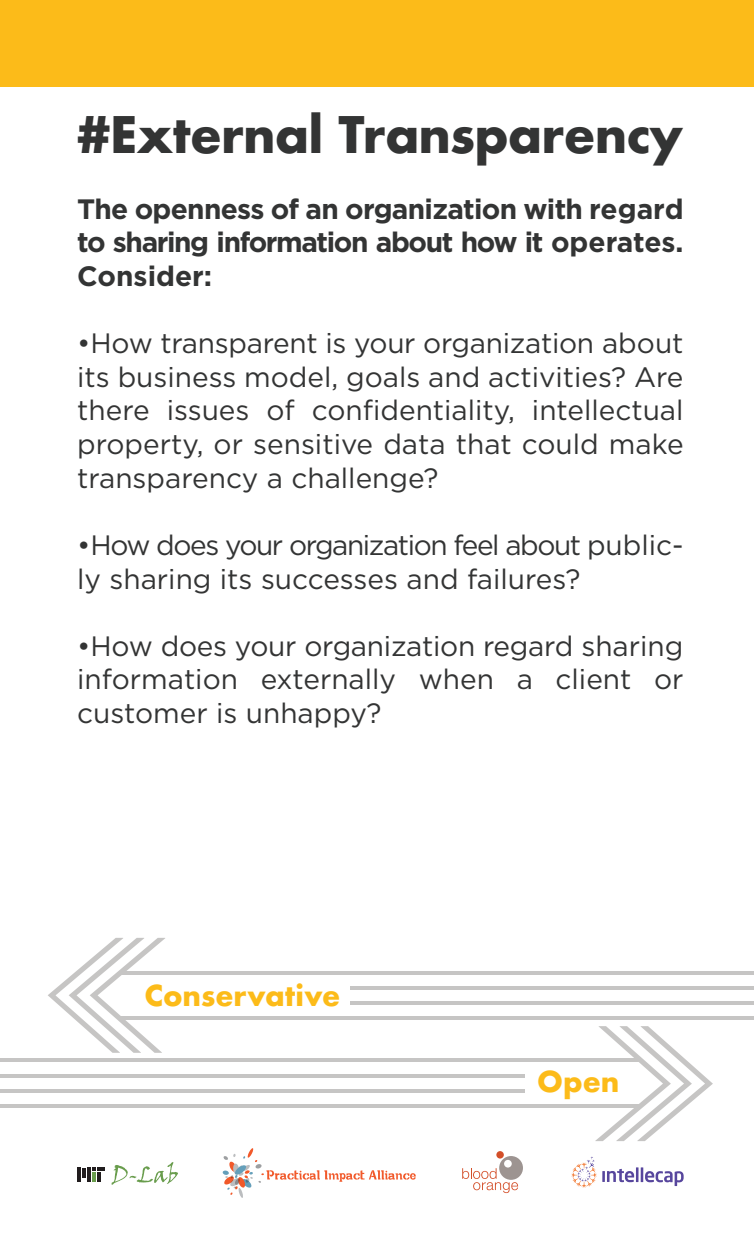
<style>
.page{position:relative;width:754px;height:1258px;background:#fff}
.page>*{position:absolute;margin:0;border:0;box-sizing:border-box;transform-origin:0 0}
.t1{font:700 49px "Futura";letter-spacing:-.015em;color:#333434}
.t2{font:28px/33.6px "Gotham";color:#333434;text-align:justify}
.t3{font:700 28px/33.6px "Gotham";letter-spacing:-.05em;color:#333434;text-align:justify}
.t4{font:700 28px "Futura";color:#fcbb19}
</style>
<div class="page">
<div style="left:0;top:0;width:753px;height:86px;background:#fcbb19"></div>
<svg style="left:48px;top:938px;width:117px;height:114px"></svg>
<hr style="left:121px;top:971px;width:632px;height:4px;background:#c6c5c4">
<hr style="left:350px;top:986px;width:403px;height:4px;background:#c6c5c4">
<hr style="left:350px;top:1001px;width:403px;height:4px;background:#c6c5c4">
<hr style="left:121px;top:1016px;width:632px;height:4px;background:#c6c5c4">
<svg style="left:595px;top:1026px;width:117px;height:115px"></svg>
<svg style="left:0;top:1103px;width:639px;height:4px;fill:#c6c5c4"></svg>
<hr style="left:0;top:1058px;width:639px;height:4px;background:#c6c5c4">
<hr style="left:0;top:1074px;width:524px;height:3px;background:#c6c5c4">
<hr style="left:0;top:1089px;width:524px;height:3px;background:#c6c5c4">
<svg style="left:602px;top:1168px;width:32px;height:14px"></svg>
<hr style="left:635px;top:1167px;width:3px;height:15px;background:#57469d">
<hr style="left:640px;top:1167px;width:3px;height:15px;background:#57469d">
<svg style="left:645px;top:1171px;width:38px;height:15px"></svg>
<svg style="left:571px;top:1156px;width:25px;height:31px"></svg>
<svg style="left:462px;top:1168px;width:56px;height:25px"></svg>
<div style="left:496px;top:1151px;width:7px;height:7px;background:#d34f29;border-radius:50%"></div>
<div style="left:499px;top:1156px;width:24px;height:23px;background:#9d9491;border-radius:50%"></div>
<div style="left:504px;top:1159px;width:7px;height:8px;background:#fff;border-radius:50%"></div>
<svg style="left:82px;top:1168px;width:3px;height:9px"></svg>
<hr style="left:87px;top:1167px;width:3px;height:14px;background:#211d1e">
<hr style="left:77px;top:1167px;width:3px;height:14px;background:#211d1e">
<svg style="left:92px;top:1167px;width:12px;height:14px"></svg>
<svg style="left:111px;top:1162px;width:67px;height:22px"></svg>
<svg style="left:222px;top:1148px;width:193px;height:50px"></svg>
<h1 class="t1" style="left:77px;top:99px;width:607px">#External Transparency</h1>
<p class="t3" style="left:77px;top:192px;width:608px">The openness of an organization with regard to sharing information about how it operates.<br>Consider:</p>
<p class="t2" style="left:77px;top:326px;width:608px">•How transparent is your organization about its business model, goals and activities? Are there issues of confidentiality, intellectual property, or sensitive data that could make transparency a challenge?</p>
<p class="t2" style="left:77px;top:527px;width:608px">•How does your organization feel about public&shy;ly sharing its successes and failures?</p>
<p class="t2" style="left:77px;top:628px;width:608px">•How does your organization regard sharing information externally when a client or customer is unhappy?</p>
<p class="t4" style="left:144px;top:975px;width:197px">Conservative</p>
<p class="t4" style="left:537px;top:1061px;width:84px">Open</p>
</div>
